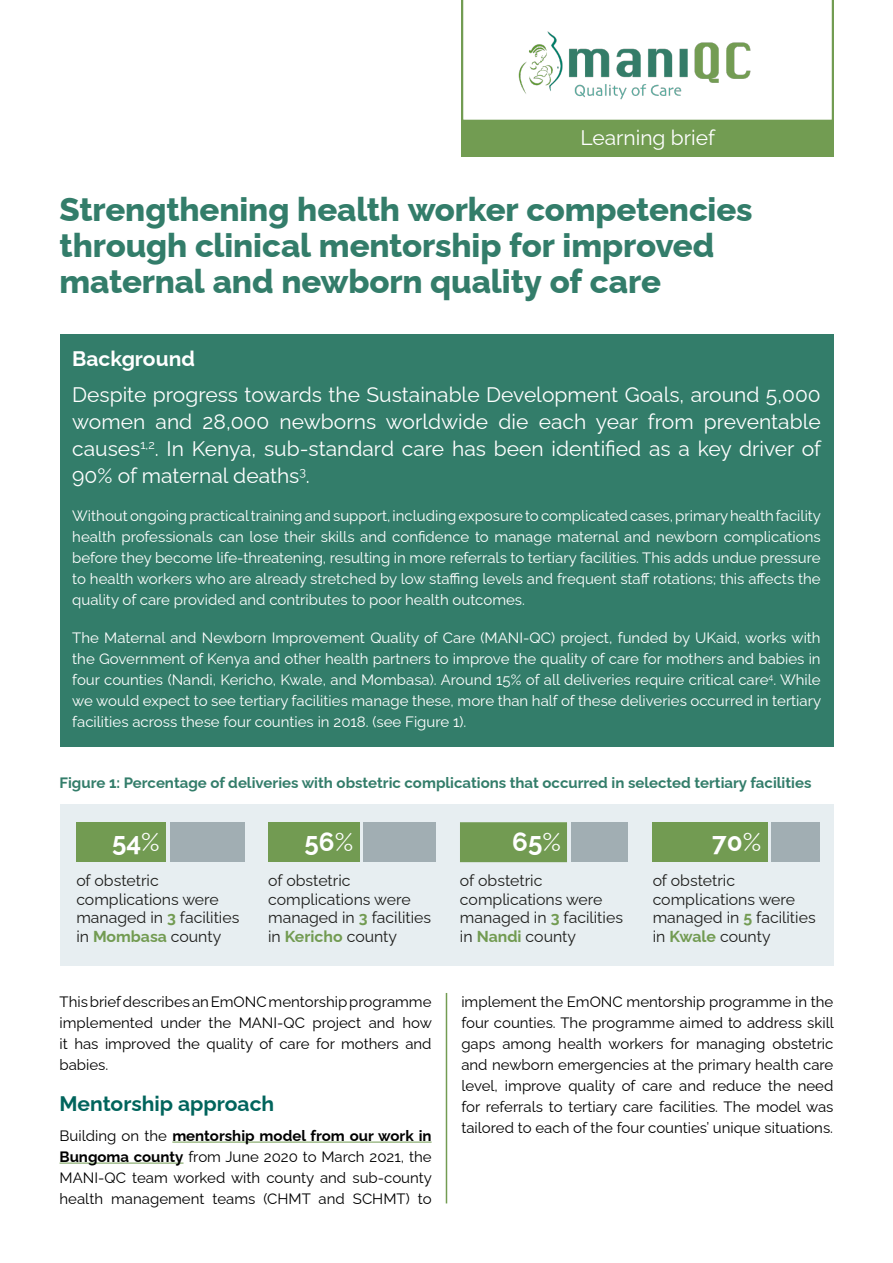
<style>
.page{position:relative;width:893px;height:1263px;background:#fff}
.page>*{position:absolute;margin:0;border:0;box-sizing:border-box;transform-origin:0 0}
.t1{font:800 33px/36px "Raleway";letter-spacing:-.005em;color:#337d6a}
.t2{font:700 25.95px "Raleway";color:#fff}
.t3{font:21px/27px "Raleway";color:#fff;text-align:justify}
.t4{font:700 21px "Raleway";color:#00645c}
.t5{font:700 21px "Raleway";color:#fff}
.t6{font:15.9px/18.8px "Raleway";color:#1d1d1b}
.t7{font:15px/21px "Raleway";color:#fff;text-align:justify}
.t8{font:15px/21px "Raleway";color:#000;text-align:justify}
.t9{font:700 15px "Raleway";color:#337d6a}
.s1{font-weight:400}
.s2{font-weight:700;color:#729b52}
.s3{font-weight:700}
</style>
<div class="page">
<div style="left:60px;top:334px;width:773px;height:412px;background:#337d6a"></div>
<div style="left:60px;top:804px;width:773px;height:161px;background:#e7eef1"></div>
<hr style="left:446px;top:993px;width:1px;height:210px;background:#729c52">
<div style="left:76px;top:822px;width:90px;height:40px;background:#729b52"></div>
<div style="left:268px;top:822px;width:91px;height:40px;background:#729b52"></div>
<div style="left:460px;top:822px;width:107px;height:40px;background:#729b52"></div>
<div style="left:652px;top:822px;width:115px;height:40px;background:#729b52"></div>
<div style="left:170px;top:822px;width:74px;height:40px;background:#a1aeb3"></div>
<div style="left:363px;top:822px;width:73px;height:40px;background:#a1aeb3"></div>
<div style="left:571px;top:822px;width:57px;height:40px;background:#a1aeb3"></div>
<div style="left:771px;top:822px;width:49px;height:40px;background:#a1aeb3"></div>
<div style="left:461px;top:0;width:372px;height:157px;background:#729c52"></div>
<div style="left:463px;top:0;width:369px;height:120px;background:#fff"></div>
<img style="left:500px;top:18px;width:263px;height:90px">
<hr style="left:172px;top:1142px;width:260px;height:1px;background:#729c52">
<hr style="left:60px;top:1163px;width:124px;height:1px;background:#729c52">
<h3 class="t3" style="left:580px;top:122px;width:136px">Learning brief</h3>
<h1 class="t1" style="left:60px;top:187px;width:694px">Strengthening health worker competencies through clinical mentorship for improved maternal and newborn quality of care</h1>
<h3 class="t5" style="left:72px;top:342px;width:124px">Background</h3>
<p class="t3" style="left:72px;top:379px;width:750px">Despite progress towards the Sustainable Development Goals, around 5,000 women and 28,000 newborns worldwide die each year from preventable causes<sup>1,2</sup>. In Kenya, sub-standard care has been identified as a key driver of 90% of maternal deaths<sup>3</sup>.</p>
<p class="t7" style="left:72px;top:503px;width:750px">Without ongoing practical training and support, including exposure to complicated cases, primary health facility health professionals can lose their skills and confidence to manage maternal and newborn complications before they become life-threatening, resulting in more referrals to tertiary facilities. This adds undue pressure to health workers who are already stretched by low staffing levels and frequent staff rotations; this affects the quality of care provided and contributes to poor health outcomes.</p>
<p class="t7" style="left:72px;top:625px;width:750px">The Maternal and Newborn Improvement Quality of Care (MANI-QC) project, funded by UKaid, works with the Government of Kenya and other health partners to improve the quality of care for mothers and babies in four counties (Nandi, Kericho, Kwale, and Mombasa). Around 15% of all deliveries require critical care<sup>4</sup>. While we would expect to see tertiary facilities manage these, more than half of these deliveries occurred in tertiary facilities across these four counties in 2018. (see Figure 1).</p>
<p class="t9" style="left:60px;top:771px;width:753px">Figure 1: Percentage of deliveries with obstetric complications that occurred in selected tertiary facilities</p>
<h2 class="t2" style="left:112px;top:822px;width:49px">54<span class="s1">%</span></h2>
<h2 class="t2" style="left:305px;top:822px;width:50px">56<span class="s1">%</span></h2>
<h2 class="t2" style="left:512px;top:822px;width:50px">65<span class="s1">%</span></h2>
<h2 class="t2" style="left:712px;top:822px;width:50px">70<span class="s1">%</span></h2>
<p class="t6" style="left:76px;top:869px;width:165px">of obstetric complications were managed in <span class="s2">3</span> facilities in <span class="s2">Mombasa</span> county</p>
<p class="t6" style="left:268px;top:869px;width:165px">of obstetric complications were managed in <span class="s2">3</span> facilities in <span class="s2">Kericho</span> county</p>
<p class="t6" style="left:460px;top:869px;width:165px">of obstetric complications were managed in <span class="s2">3</span> facilities in <span class="s2">Nandi</span> county</p>
<p class="t6" style="left:653px;top:869px;width:164px">of obstetric complications were managed in <span class="s2">5</span> facilities in <span class="s2">Kwale</span> county</p>
<p class="t8" style="left:60px;top:989px;width:374px">This brief describes an EmONC mentorship programme implemented under the MANI-QC project and how it has improved the quality of care for mothers and babies.</p>
<h3 class="t4" style="left:60px;top:1087px;width:216px">Mentorship approach</h3>
<p class="t8" style="left:60px;top:1123px;width:374px">Building on the <span class="s3">mentorship model from our work in Bungoma county</span> from June 2020 to March 2021, the MANI-QC team worked with county and sub-county health management teams (CHMT and SCHMT) to</p>
<p class="t8" style="left:461px;top:989px;width:374px">implement the EmONC mentorship programme in the four counties. The programme aimed to address skill gaps among health workers for managing obstetric and newborn emergencies at the primary health care level, improve quality of care and reduce the need for referrals to tertiary care facilities. The model was tailored to each of the four counties’ unique situations.</p>
</div>
